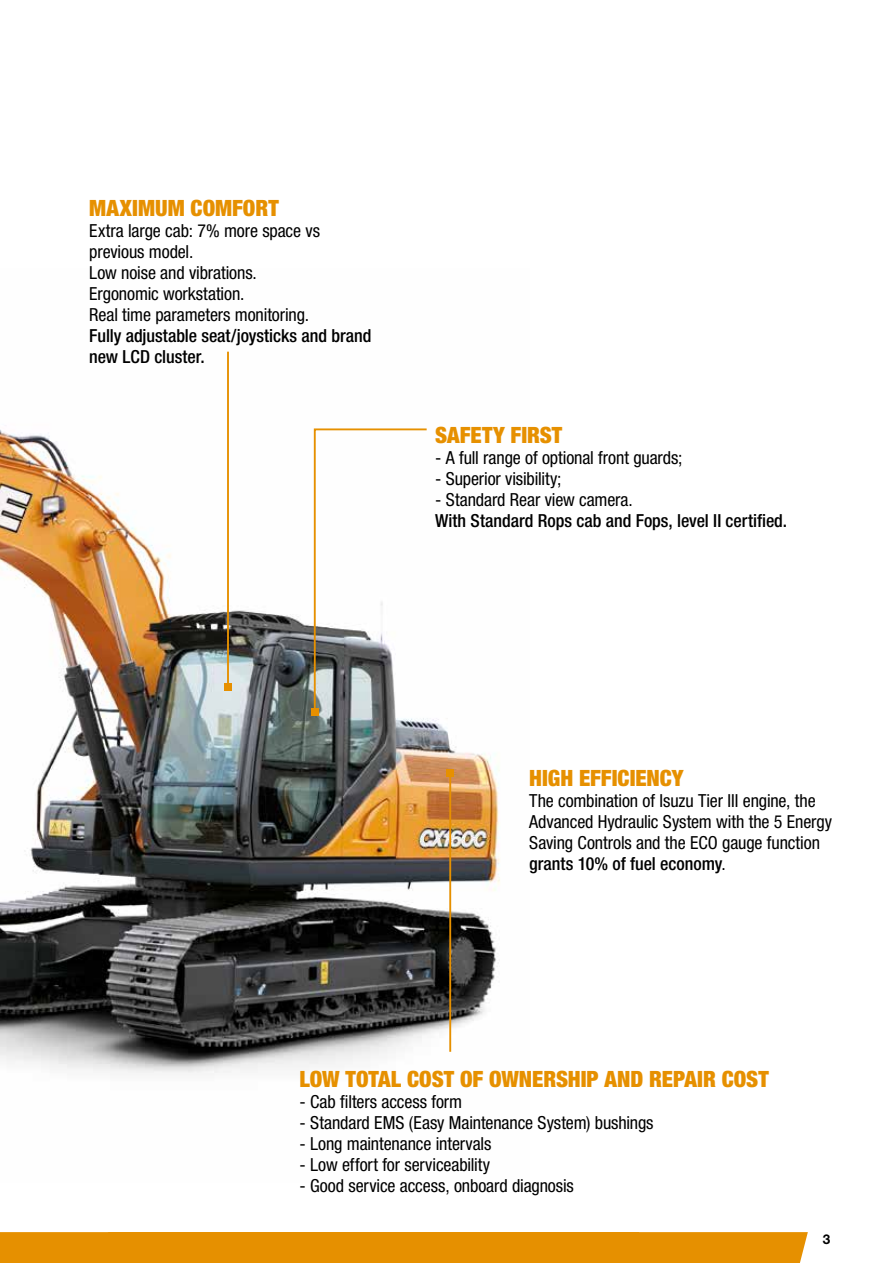
<style>
.page{position:relative;width:893px;height:1263px;background:#fff}
.page>*{position:absolute;margin:0;border:0;box-sizing:border-box;transform-origin:0 0}
.t1{font:900 condensed 22.5px "Helvetica Neue LT Std";color:#e69000}
.t2{font:condensed 18px/21px "Helvetica Neue LT Std";letter-spacing:-.005em;color:#000}
.t3{font:500 condensed 18px/21px "Helvetica Neue LT Std";color:#000}
.t4{font:700 13.5px "Helvetica Neue LT Std";color:#000}
.s1{font-weight:500}
</style>
<div class="page">
<div style="left:0;top:1232px;width:808px;height:31px;background:#e69000"></div>
<img style="left:0;top:351px;width:500px;height:722px">
<hr style="left:227px;top:352px;width:2px;height:334px;background:#e69000">
<div style="left:224px;top:683px;width:8px;height:7px;background:#e69000"></div>
<hr style="left:449px;top:773px;width:2px;height:279px;background:#e69000">
<div style="left:446px;top:770px;width:8px;height:7px;background:#e69000"></div>
<svg style="left:313px;top:427px;width:115px;height:287px"></svg>
<div style="left:311px;top:709px;width:7px;height:7px;background:#e69000"></div>
<p class="t1" style="left:89px;top:194px;width:191px">MAXIMUM COMFORT</p>
<p class="t2" style="left:89px;top:220px;width:232px">Extra large cab: 7% more space vs previous model.<br>Low noise and vibrations.<br>Ergonomic workstation.<br>Real time parameters monitoring.</p>
<p class="t3" style="left:89px;top:325px;width:284px">Fully adjustable seat/joysticks and brand new LCD cluster.</p>
<p class="t1" style="left:435px;top:421px;width:129px">SAFETY FIRST</p>
<p class="t2" style="left:435px;top:447px;width:249px">- A full range of optional front guards;</p>
<p class="t2" style="left:435px;top:468px;width:128px">- Superior visibility;</p>
<p class="t2" style="left:435px;top:489px;width:199px">- Standard Rear view camera.</p>
<p class="t3" style="left:435px;top:510px;width:354px">With Standard Rops cab and Fops, level II certified.</p>
<p class="t1" style="left:529px;top:764px;width:156px">HIGH EFFICIENCY</p>
<p class="t2" style="left:529px;top:790px;width:304px">The combination of Isuzu Tier III engine, the Advanced Hydraulic System with the 5 Energy Saving Controls and the ECO gauge function <span class="s1">grants 10% of fuel economy</span>.</p>
<p class="t1" style="left:299px;top:1065px;width:471px">LOW TOTAL COST OF OWNERSHIP AND REPAIR COST</p>
<p class="t2" style="left:299px;top:1091px;width:164px">- Cab filters access form</p>
<p class="t2" style="left:299px;top:1112px;width:356px">- Standard EMS (Easy Maintenance System) bushings</p>
<p class="t2" style="left:299px;top:1133px;width:193px">- Long maintenance intervals</p>
<p class="t2" style="left:299px;top:1154px;width:192px">- Low effort for serviceability</p>
<p class="t2" style="left:299px;top:1175px;width:276px">- Good service access, onboard diagnosis</p>
<p class="t4" style="left:823px;top:1230px;width:9px">3</p>
</div>
